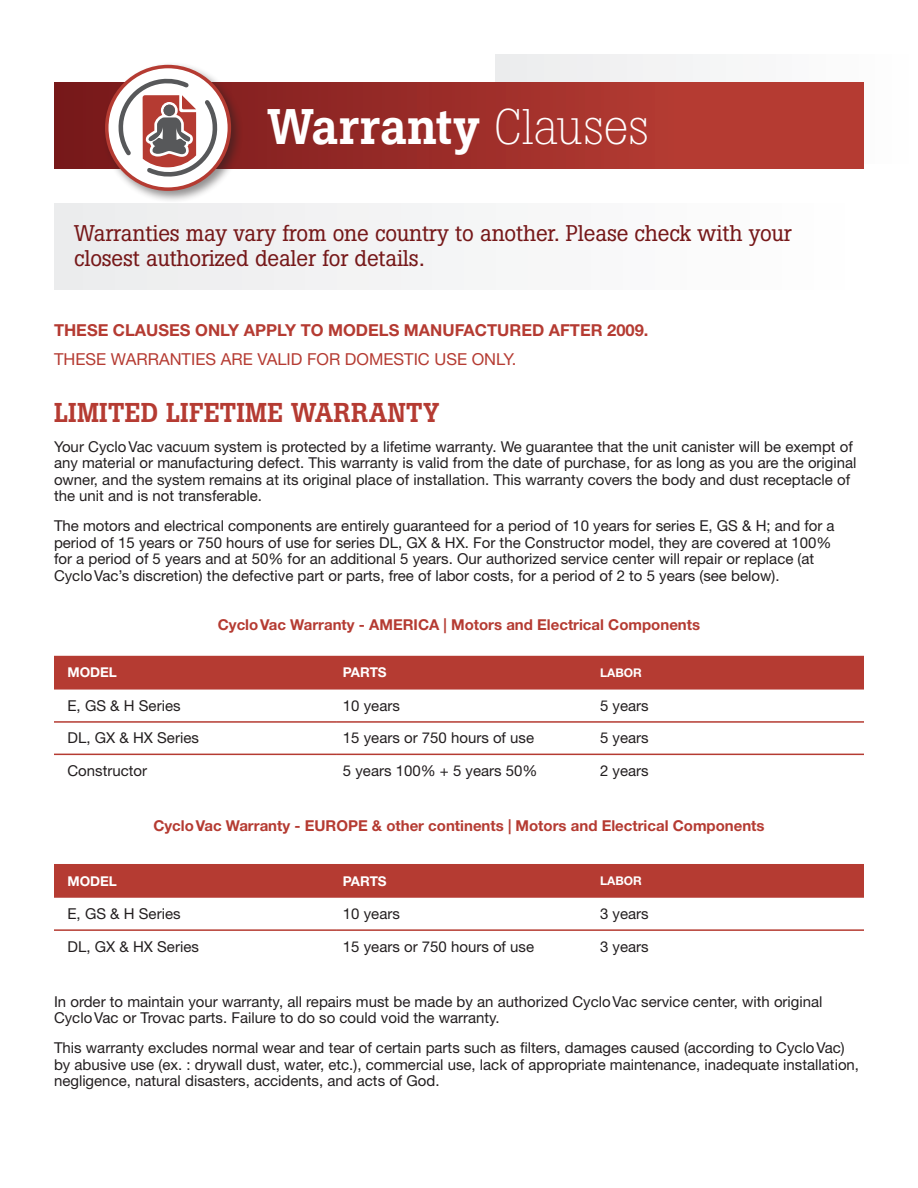
<style>
.page{position:relative;width:918px;height:1188px;background:#fff}
.page>*{position:absolute;margin:0;border:0;box-sizing:border-box;transform-origin:0 0}
.Titre{font:500 49.5px "Boton";letter-spacing:.005em;color:#fff}
.Sous_Titre{font:500 27px "Boton";letter-spacing:.01em;color:#b53b32}
.Note{font:22.5px/25.5px "Boton";letter-spacing:-.005em;color:#761819}
.Autre{font:700 16.5px "Helvetica Neue LT Std";color:#b53b32}
.Autre-2{font:16.5px "Helvetica Neue LT Std";color:#b53b32}
.text{font:15px/16.5px "Helvetica Neue LT Std";color:#231f20}
.text-2{font:700 15px "Helvetica Neue LT Std";color:#b53b32}
.text-3{font:700 13.5px "Helvetica Neue LT Std";color:#fff}
.text-4{font:700 12px "Helvetica Neue LT Std";color:#fff}
.s1{font-weight:300}
</style>
<div class="page">
<div style="left:495px;top:54px;width:423px;height:109px;background:#f8f8f9"></div>
<svg style="left:54px;top:82px;width:810px;height:86px;background:#a1302a"></svg>
<div style="left:102px;top:61px;width:142px;height:143px;background:#231f20;opacity:.5"></div>
<svg style="left:107px;top:67px;width:122px;height:122px"></svg>
<div style="left:105px;top:65px;width:126px;height:126px;border:4px solid #b53b32;border-radius:50%"></div>
<svg style="left:115px;top:75px;width:106px;height:103px"></svg>
<div style="left:164px;top:105px;width:11px;height:11px;background:#57585a;border-radius:50%"></div>
<div style="left:54px;top:203px;width:810px;height:87px;background:#f4f5f6"></div>
<div style="left:54px;top:656px;width:810px;height:34px;background:#b53b32"></div>
<hr style="left:54px;top:721px;width:283px;height:2px;background:#b53b32">
<hr style="left:337px;top:721px;width:257px;height:2px;background:#b53b32">
<hr style="left:594px;top:721px;width:270px;height:2px;background:#b53b32">
<hr style="left:54px;top:754px;width:283px;height:1px;background:#b53b32">
<hr style="left:337px;top:754px;width:257px;height:1px;background:#b53b32">
<hr style="left:594px;top:754px;width:270px;height:1px;background:#b53b32">
<div style="left:54px;top:864px;width:810px;height:34px;background:#b53b32"></div>
<hr style="left:54px;top:929px;width:283px;height:2px;background:#b53b32">
<hr style="left:337px;top:929px;width:257px;height:2px;background:#b53b32">
<hr style="left:594px;top:929px;width:270px;height:2px;background:#b53b32">
<p class="Titre" style="left:267px;top:97px;width:384px">Warranty <span class="s1">Clauses</span></p>
<p class="Note" style="left:74px;top:220px;width:719px">Warranties may vary from one country to another. Please check with your closest authorized dealer for details.</p>
<p class="Autre" style="left:54px;top:320px;width:596px">THESE CLAUSES ONLY APPLY TO MODELS MANUFACTURED AFTER 2009.</p>
<p class="Autre-2" style="left:54px;top:349px;width:464px">THESE WARRANTIES ARE VALID FOR DOMESTIC USE ONLY.</p>
<p class="Sous_Titre" style="left:54px;top:397px;width:387px">LIMITED LIFETIME WARRANTY</p>
<p class="text" style="left:54px;top:438px;width:804px">Your CycloVac vacuum system is protected by a lifetime warranty. We guarantee that the unit canister will be exempt of any material or manufacturing defect. This warranty is valid from the date of purchase, for as long as you are the original owner, and the system remains at its original place of installation. This warranty covers the body and dust receptacle of the unit and is not transferable.</p>
<p class="text" style="left:54px;top:518px;width:782px">The motors and electrical components are entirely guaranteed for a period of 10 years for series E, GS &amp; H; and for a period of 15 years or 750 hours of use for series DL, GX &amp; HX. For the Constructor model, they are covered at 100% for a period of 5 years and at 50% for an additional 5 years. Our authorized service center will repair or replace (at CycloVac’s discretion) the defective part or parts, free of labor costs, for a period of 2 to 5 years (see below).</p>
<p class="text-2" style="left:218px;top:615px;width:484px">CycloVac Warranty - AMERICA | Motors and Electrical Components</p>
<p class="text-3" style="left:68px;top:664px;width:51px">MODEL</p>
<p class="text-3" style="left:343px;top:664px;width:45px">PARTS</p>
<p class="text-4" style="left:600px;top:665px;width:43px">LABOR</p>
<p class="text" style="left:68px;top:697px;width:115px">E, GS &amp; H Series</p>
<p class="text" style="left:343px;top:697px;width:58px">10 years</p>
<p class="text" style="left:600px;top:697px;width:50px">5 years</p>
<p class="text" style="left:68px;top:730px;width:133px">DL, GX &amp; HX Series</p>
<p class="text" style="left:343px;top:730px;width:193px">15 years or 750 hours of use</p>
<p class="text" style="left:600px;top:730px;width:50px">5 years</p>
<p class="text" style="left:68px;top:762px;width:81px">Constructor</p>
<p class="text" style="left:343px;top:762px;width:196px">5 years 100% + 5 years 50%</p>
<p class="text" style="left:600px;top:762px;width:50px">2 years</p>
<p class="text-2" style="left:153px;top:816px;width:613px">CycloVac Warranty - EUROPE &amp; other continents | Motors and Electrical Components</p>
<p class="text-3" style="left:68px;top:873px;width:51px">MODEL</p>
<p class="text-3" style="left:343px;top:873px;width:45px">PARTS</p>
<p class="text-4" style="left:600px;top:873px;width:43px">LABOR</p>
<p class="text" style="left:68px;top:906px;width:115px">E, GS &amp; H Series</p>
<p class="text" style="left:343px;top:906px;width:58px">10 years</p>
<p class="text" style="left:600px;top:906px;width:50px">3 years</p>
<p class="text" style="left:68px;top:938px;width:133px">DL, GX &amp; HX Series</p>
<p class="text" style="left:343px;top:938px;width:193px">15 years or 750 hours of use</p>
<p class="text" style="left:600px;top:938px;width:50px">3 years</p>
<p class="text" style="left:54px;top:993px;width:770px">In order to maintain your warranty, all repairs must be made by an authorized CycloVac service center, with original<br>CycloVac or Trovac parts. Failure to do so could void the warranty.</p>
<p class="text" style="left:54px;top:1040px;width:807px">This warranty excludes normal wear and tear of certain parts such as filters, damages caused (according to CycloVac) by abusive use (ex. : drywall dust, water, etc.), commercial use, lack of appropriate maintenance, inadequate installation, negligence, natural disasters, accidents, and acts of God.</p>
</div>
